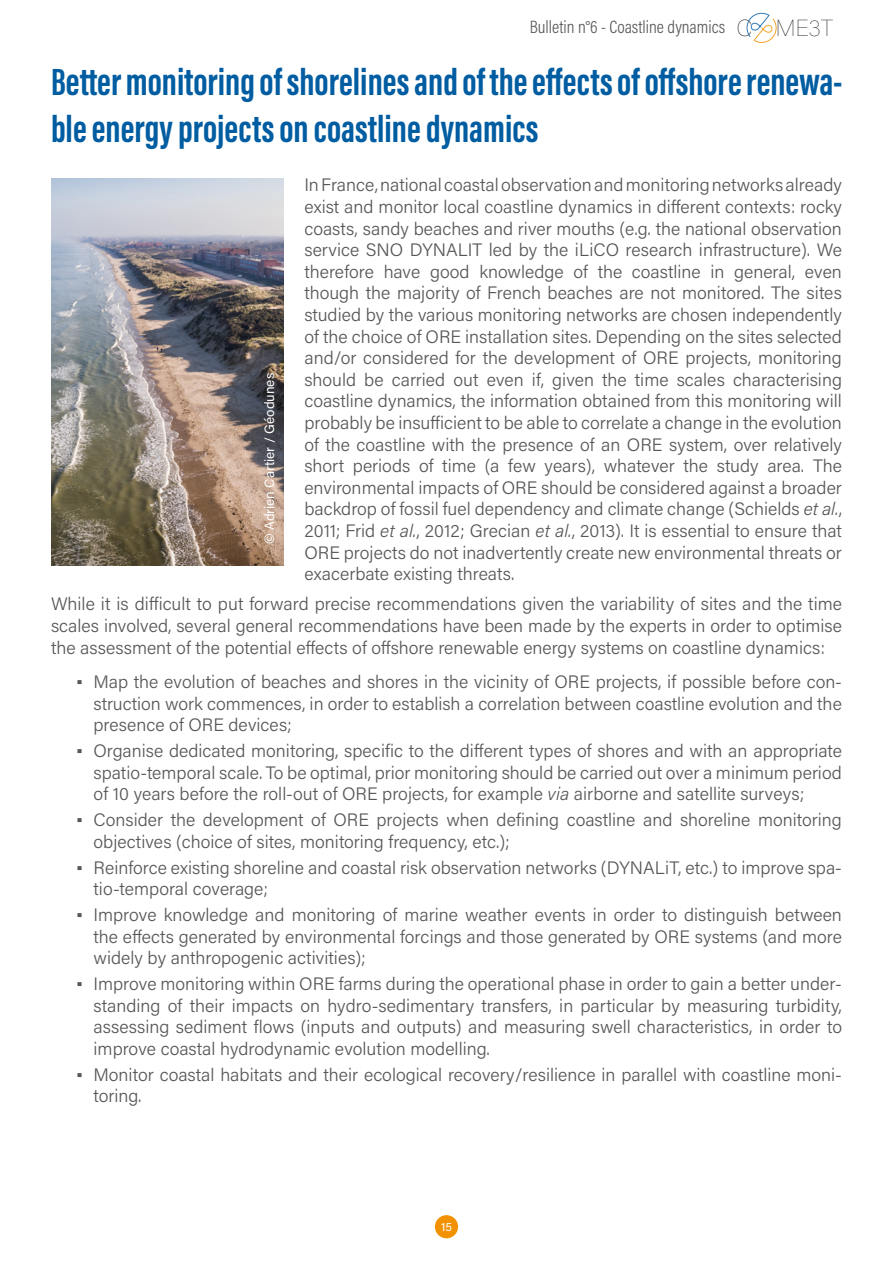
<style>
.page{position:relative;width:893px;height:1263px;background:#fff}
.page>*{position:absolute;margin:0;border:0;box-sizing:border-box;transform-origin:0 0}
.t1{font:700 39px/46.8px "Acumin Pro Extra Cond";color:#005da1}
.t2{font:300 18px/21.6px "Acumin Pro";color:#575756;text-align:justify}
.t3{font:300 18px "Acumin Pro Cond";color:#575756}
.t4{font:13.5px "Acumin Pro";color:#fff}
.t5{font:12px "Acumin Pro";color:#fff}
.s1{font-family:"Acumin Pro";font-weight:100;font-size:23.1px;color:#000}
.s2{font-style:italic}
.s3{font-family:"Segoe UI";font-weight:400}
</style>
<div class="page">
<div style="left:435px;top:1215px;width:23px;height:23px;background:#f39200;border-radius:50%"></div>
<svg style="left:746px;top:13px;width:31px;height:30px"></svg>
<img style="left:51px;top:178px;width:232px;height:388px">
<p class="t3" style="left:530px;top:16px;width:305px">Bulletin n°6 - Coastline dynamics <span class="s1">C ME3T</span></p>
<h1 class="t1" style="left:51px;top:59px;width:792px">Better monitoring of shorelines and of the effects of offshore renewa&shy;ble energy projects on coastline dynamics</h1>
<p class="t2" style="left:304px;top:174px;width:539px">In France, national coastal observation and monitoring networks already exist and monitor local coastline dynamics in different contexts: rocky coasts, sandy beaches and river mouths (e.g. the national observation service SNO DYNALIT led by the iLiCO research infrastructure). We therefore have good knowledge of the coastline in general, even though the majority of French beaches are not monitored. The sites studied by the various monitoring networks are chosen independently of the choice of ORE installation sites. Depending on the sites selected and/or considered for the development of ORE projects, monitoring should be carried out even if, given the time scales characterising coastline dynamics, the information obtained from this monitoring will probably be insufficient to be able to correlate a change in the evolution of the coastline with the presence of an ORE system, over relatively short periods of time (a few years), whatever the study area. The environmental impacts of ORE should be considered against a broader backdrop of fossil fuel dependency and climate change (Schields <span class="s2">et al.</span>, 2011; Frid <span class="s2">et al.</span>, 2012; Grecian <span class="s2">et al.</span>, 2013). It is essential to ensure that ORE projects do not inadvertently create new environmental threats or exacerbate existing threats.</p>
<p class="t2" style="left:51px;top:592px;width:792px">While it is difficult to put forward precise recommendations given the variability of sites and the time scales involved, several general recommendations have been made by the experts in order to optimise the assessment of the potential effects of offshore renewable energy systems on coastline dynamics:</p>
<p class="t2" style="left:94px;top:670px;width:750px;text-indent:-17px"><span class="s3">▪</span> Map the evolution of beaches and shores in the vicinity of ORE projects, if possible before con&shy;struction work commences, in order to establish a correlation between coastline evolution and the presence of ORE devices;</p>
<p class="t2" style="left:94px;top:739px;width:750px;text-indent:-17px"><span class="s3">▪</span> Organise dedicated monitoring, specific to the different types of shores and with an appropriate spatio-temporal scale. To be optimal, prior monitoring should be carried out over a minimum period of 10 years before the roll-out of ORE projects, for example <span class="s2">via</span> airborne and satellite surveys;</p>
<p class="t2" style="left:94px;top:808px;width:750px;text-indent:-17px"><span class="s3">▪</span> Consider the development of ORE projects when defining coastline and shoreline monitoring objectives (choice of sites, monitoring frequency, etc.);</p>
<p class="t2" style="left:94px;top:856px;width:750px;text-indent:-17px"><span class="s3">▪</span> Reinforce existing shoreline and coastal risk observation networks (DYNALiT, etc.) to improve spa&shy;tio-temporal coverage;</p>
<p class="t2" style="left:94px;top:903px;width:750px;text-indent:-17px"><span class="s3">▪</span> Improve knowledge and monitoring of marine weather events in order to distinguish between the effects generated by environmental forcings and those generated by ORE systems (and more widely by anthropogenic activities);</p>
<p class="t2" style="left:94px;top:972px;width:750px;text-indent:-17px"><span class="s3">▪</span> Improve monitoring within ORE farms during the operational phase in order to gain a better under&shy;standing of their impacts on hydro-sedimentary transfers, in particular by measuring turbidity, assessing sediment flows (inputs and outputs) and measuring swell characteristics, in order to improve coastal hydrodynamic evolution modelling.</p>
<p class="t2" style="left:94px;top:1063px;width:750px;text-indent:-17px"><span class="s3">▪</span> Monitor coastal habitats and their ecological recovery/resilience in parallel with coastline moni&shy;toring.</p>
<p class="t4" style="left:260px;top:544px;width:173px;rotate:-90deg">© Adrien Cartier / Géodunes</p>
<p class="t5" style="left:441px;top:1218px;width:12px">15</p>
</div>
